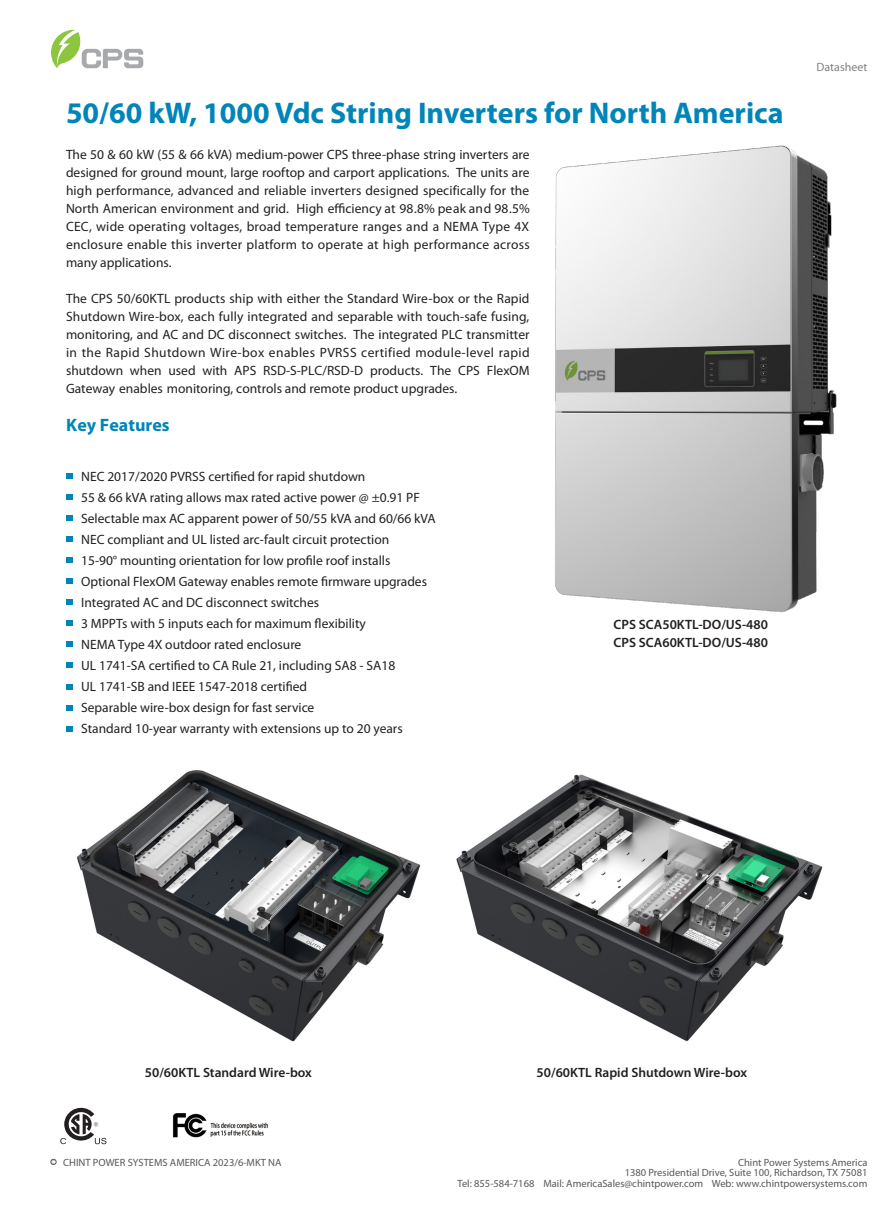
<style>
.page{position:relative;width:893px;height:1212px;background:#fff}
.page>*{position:absolute;margin:0;border:0;box-sizing:border-box;transform-origin:0 0}
.t1{font:700 30px "Myriad Pro";color:#0085b8}
.t2{font:700 18px "Myriad Pro";color:#0085b8}
.t3{font:13.5px/18px "Myriad Pro";color:#231f20;text-align:justify}
.t4{font:600 13.5px "Myriad Pro";color:#231f20}
.t5{font:12px "Myriad Pro";color:#808285}
.t6{font:10.5px "Myriad Pro";color:#57585a}
</style>
<div class="page">
<svg style="left:51px;top:30px;width:93px;height:38px"></svg>
<img style="left:172px;top:1113px;width:96px;height:25px">
<svg style="left:66px;top:473px;width:6px;height:6px"></svg>
<svg style="left:66px;top:494px;width:6px;height:6px"></svg>
<svg style="left:66px;top:515px;width:6px;height:6px"></svg>
<svg style="left:66px;top:536px;width:6px;height:5px"></svg>
<svg style="left:66px;top:557px;width:6px;height:6px"></svg>
<svg style="left:66px;top:578px;width:6px;height:6px"></svg>
<svg style="left:66px;top:599px;width:6px;height:6px"></svg>
<svg style="left:66px;top:620px;width:6px;height:6px"></svg>
<img style="left:555px;top:145px;width:282px;height:468px">
<img style="left:456px;top:774px;width:367px;height:267px">
<svg style="left:66px;top:641px;width:6px;height:6px"></svg>
<svg style="left:66px;top:662px;width:6px;height:6px"></svg>
<svg style="left:66px;top:684px;width:6px;height:6px"></svg>
<svg style="left:66px;top:705px;width:6px;height:6px"></svg>
<svg style="left:51px;top:1159px;width:5px;height:6px"></svg>
<img style="left:77px;top:770px;width:344px;height:272px">
<svg style="left:60px;top:1107px;width:46px;height:37px"></svg>
<svg style="left:66px;top:726px;width:6px;height:6px"></svg>
<p class="t1" style="left:66px;top:93px;width:719px">50/60 kW, 1000 Vdc String Inverters for North America</p>
<p class="t3" style="left:66px;top:145px;width:465px">The 50 &amp; 60 kW (55 &amp; 66 kVA) medium-power CPS three-phase string inverters are designed for ground mount, large rooftop and carport applications. The units are high performance, advanced and reliable inverters designed specifically for the North American environment and grid. High efficiency at 98.8% peak and 98.5% CEC, wide operating voltages, broad temperature ranges and a NEMA Type 4X enclosure enable this inverter platform to operate at high performance across many applications.</p>
<p class="t3" style="left:66px;top:289px;width:465px">The CPS 50/60KTL products ship with either the Standard Wire-box or the Rapid Shutdown Wire-box, each fully integrated and separable with touch-safe fusing, monitoring, and AC and DC disconnect switches. The integrated PLC transmitter in the Rapid Shutdown Wire-box enables PVRSS certified module-level rapid shutdown when used with APS RSD-S-PLC/RSD-D products. The CPS FlexOM Gateway enables monitoring, controls and remote product upgrades.</p>
<p class="t2" style="left:66px;top:413px;width:105px">Key Features</p>
<p class="t3" style="left:81px;top:467px;width:286px">NEC 2017/2020 PVRSS certified for rapid shutdown</p>
<p class="t3" style="left:81px;top:488px;width:340px">55 &amp; 66 kVA rating allows max rated active power @ ±0.91 PF</p>
<p class="t3" style="left:81px;top:509px;width:356px">Selectable max AC apparent power of 50/55 kVA and 60/66 kVA</p>
<p class="t3" style="left:81px;top:530px;width:310px">NEC compliant and UL listed arc-fault circuit protection</p>
<p class="t3" style="left:81px;top:551px;width:311px">15-90° mounting orientation for low profile roof installs</p>
<p class="t3" style="left:81px;top:572px;width:347px">Optional FlexOM Gateway enables remote firmware upgrades</p>
<p class="t3" style="left:81px;top:593px;width:240px">Integrated AC and DC disconnect switches</p>
<p class="t3" style="left:81px;top:614px;width:286px">3 MPPTs with 5 inputs each for maximum flexibility</p>
<p class="t3" style="left:81px;top:635px;width:222px">NEMA Type 4X outdoor rated enclosure</p>
<p class="t3" style="left:81px;top:656px;width:316px">UL 1741-SA certified to CA Rule 21, including SA8 - SA18</p>
<p class="t3" style="left:81px;top:677px;width:228px">UL 1741-SB and IEEE 1547-2018 certified</p>
<p class="t3" style="left:81px;top:698px;width:235px">Separable wire-box design for fast service</p>
<p class="t3" style="left:81px;top:719px;width:323px">Standard 10-year warranty with extensions up to 20 years</p>
<p class="t4" style="left:614px;top:616px;width:156px">CPS SCA50KTL-DO/US-480</p>
<p class="t4" style="left:614px;top:634px;width:156px">CPS SCA60KTL-DO/US-480</p>
<p class="t5" style="left:817px;top:60px;width:52px">Datasheet</p>
<p class="t4" style="left:145px;top:1064px;width:168px">50/60KTL Standard Wire-box</p>
<p class="t4" style="left:537px;top:1063px;width:212px">50/60KTL Rapid Shutdown Wire-box</p>
<p class="t6" style="left:63px;top:1155px;width:220px">CHINT POWER SYSTEMS AMERICA 2023/6-MKT NA</p>
<p class="t6" style="left:738px;top:1155px;width:131px">Chint Power Systems America</p>
<p class="t6" style="left:625px;top:1166px;width:244px">1380 Presidential Drive, Suite 100, Richardson, TX 75081</p>
<p class="t6" style="left:458px;top:1176px;width:411px">Tel: 855-584-7168 Mail: AmericaSales@chintpower.com Web: www.chintpowersystems.com</p>
</div>
